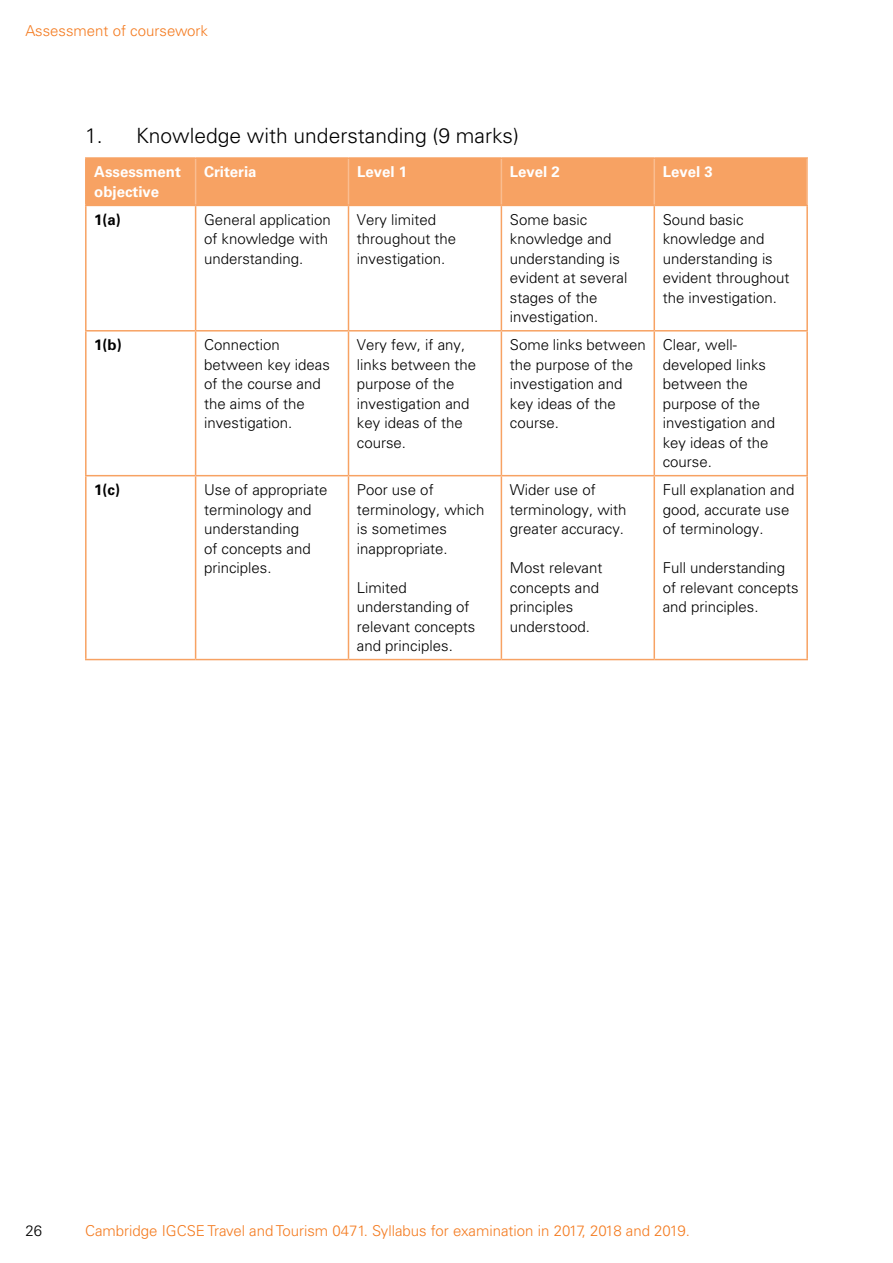
<style>
.page{position:relative;width:893px;height:1263px;background:#fff}
.page>*{position:absolute;margin:0;border:0;box-sizing:border-box;transform-origin:0 0}
.t1{font:300 21px "Univers LT Std";color:#000}
.t2{font:300 15px/19.5px "Univers LT Std";color:#000}
.t3{font:300 15px "Univers LT Std";color:#f47b20}
.t4{font:700 15px/19.5px "Univers LT Std";color:#fff}
.t5{font:700 15px "Univers LT Std";color:#000}
</style>
<div class="page">
<div style="left:87px;top:159px;width:719px;height:46px;background:#f7a263"></div>
<hr style="left:195px;top:159px;width:1px;height:46px;background:#fabd90">
<hr style="left:348px;top:159px;width:1px;height:46px;background:#fabd90">
<hr style="left:501px;top:159px;width:1px;height:46px;background:#fabd90">
<hr style="left:653px;top:159px;width:2px;height:46px;background:#fabd90">
<hr style="left:195px;top:206px;width:1px;height:124px;background:#f7a263">
<hr style="left:348px;top:206px;width:1px;height:124px;background:#f7a263">
<hr style="left:501px;top:206px;width:1px;height:124px;background:#f7a263">
<hr style="left:653px;top:206px;width:2px;height:124px;background:#f7a263">
<hr style="left:85px;top:157px;width:111px;height:2px;background:#f7a263">
<hr style="left:85px;top:159px;width:2px;height:46px;background:#f7a263">
<hr style="left:196px;top:157px;width:152px;height:2px;background:#f7a263">
<hr style="left:348px;top:157px;width:153px;height:2px;background:#f7a263">
<hr style="left:501px;top:157px;width:153px;height:2px;background:#f7a263">
<hr style="left:654px;top:157px;width:154px;height:2px;background:#f7a263">
<hr style="left:85px;top:330px;width:111px;height:2px;background:#f7a263">
<hr style="left:806px;top:159px;width:2px;height:46px;background:#fabd90">
<hr style="left:85px;top:205px;width:111px;height:1px;background:#f7a263">
<hr style="left:85px;top:206px;width:2px;height:124px;background:#f7a263">
<hr style="left:196px;top:205px;width:152px;height:1px;background:#f7a263">
<hr style="left:348px;top:205px;width:153px;height:1px;background:#f7a263">
<hr style="left:501px;top:205px;width:153px;height:1px;background:#f7a263">
<hr style="left:654px;top:205px;width:154px;height:1px;background:#f7a263">
<hr style="left:806px;top:206px;width:2px;height:124px;background:#f7a263">
<hr style="left:85px;top:332px;width:2px;height:143px;background:#f7a263">
<hr style="left:196px;top:330px;width:152px;height:2px;background:#f7a263">
<hr style="left:195px;top:332px;width:1px;height:143px;background:#f7a263">
<hr style="left:806px;top:332px;width:2px;height:143px;background:#f7a263">
<hr style="left:85px;top:476px;width:2px;height:183px;background:#f7a263">
<hr style="left:806px;top:476px;width:2px;height:183px;background:#f7a263">
<hr style="left:85px;top:659px;width:111px;height:1px;background:#f7a263">
<hr style="left:196px;top:659px;width:152px;height:1px;background:#f7a263">
<hr style="left:348px;top:659px;width:153px;height:1px;background:#f7a263">
<hr style="left:501px;top:659px;width:153px;height:1px;background:#f7a263">
<hr style="left:654px;top:659px;width:154px;height:1px;background:#f7a263">
<hr style="left:348px;top:330px;width:153px;height:2px;background:#f7a263">
<hr style="left:348px;top:332px;width:1px;height:143px;background:#f7a263">
<hr style="left:501px;top:330px;width:153px;height:2px;background:#f7a263">
<hr style="left:501px;top:332px;width:1px;height:143px;background:#f7a263">
<hr style="left:654px;top:330px;width:154px;height:2px;background:#f7a263">
<hr style="left:653px;top:332px;width:2px;height:143px;background:#f7a263">
<hr style="left:85px;top:475px;width:111px;height:1px;background:#f7a263">
<hr style="left:196px;top:475px;width:152px;height:1px;background:#f7a263">
<hr style="left:195px;top:476px;width:1px;height:183px;background:#f7a263">
<hr style="left:348px;top:475px;width:153px;height:1px;background:#f7a263">
<hr style="left:348px;top:476px;width:1px;height:183px;background:#f7a263">
<hr style="left:501px;top:475px;width:153px;height:1px;background:#f7a263">
<hr style="left:501px;top:476px;width:1px;height:183px;background:#f7a263">
<hr style="left:654px;top:475px;width:154px;height:1px;background:#f7a263">
<hr style="left:653px;top:476px;width:2px;height:183px;background:#f7a263">
<p class="t3" style="left:26px;top:22px;width:184px">Assessment of coursework</p>
<h1 class="t1" style="left:85px;top:123px;width:435px">1. Knowledge with understanding (9 marks)</h1>
<p class="t4" style="left:94px;top:162px;width:88px">Assessment objective</p>
<p class="t4" style="left:204px;top:162px;width:54px">Criteria</p>
<p class="t4" style="left:357px;top:162px;width:52px">Level 1</p>
<p class="t4" style="left:510px;top:162px;width:52px">Level 2</p>
<p class="t4" style="left:663px;top:162px;width:52px">Level 3</p>
<p class="t5" style="left:94px;top:211px;width:28px">1(a)</p>
<p class="t2" style="left:204px;top:210px;width:128px">General application of knowledge with understanding.</p>
<p class="t2" style="left:357px;top:210px;width:101px">Very limited throughout the investigation.</p>
<p class="t2" style="left:510px;top:210px;width:119px">Some basic knowledge and understanding is evident at several stages of the investigation.</p>
<p class="t2" style="left:663px;top:210px;width:128px">Sound basic knowledge and understanding is evident throughout the investigation.</p>
<p class="t5" style="left:94px;top:336px;width:29px">1(b)</p>
<p class="t2" style="left:204px;top:335px;width:127px">Connection between key ideas of the course and the aims of the investigation.</p>
<p class="t2" style="left:357px;top:335px;width:121px">Very few, if any, links between the purpose of the investigation and key ideas of the course.</p>
<p class="t2" style="left:510px;top:335px;width:137px">Some links between the purpose of the investigation and key ideas of the course.</p>
<p class="t2" style="left:663px;top:335px;width:114px">Clear, well&shy;developed links between the purpose of the investigation and key ideas of the course.</p>
<p class="t5" style="left:94px;top:481px;width:27px">1(c)</p>
<p class="t2" style="left:204px;top:480px;width:125px">Use of appropriate terminology and understanding<br>of concepts and principles.</p>
<p class="t2" style="left:357px;top:480px;width:129px">Poor use of terminology, which is sometimes inappropriate.</p>
<p class="t2" style="left:357px;top:577px;width:120px">Limited understanding of relevant concepts and principles.</p>
<p class="t2" style="left:510px;top:480px;width:118px">Wider use of terminology, with greater accuracy.</p>
<p class="t2" style="left:510px;top:558px;width:94px">Most relevant concepts and principles understood.</p>
<p class="t2" style="left:663px;top:480px;width:133px">Full explanation and good, accurate use of terminology.</p>
<p class="t2" style="left:663px;top:558px;width:137px">Full understanding of relevant concepts and principles.</p>
<p class="t2" style="left:26px;top:1220px;width:18px">26</p>
<p class="t3" style="left:85px;top:1221px;width:606px">Cambridge IGCSE Travel and Tourism 0471. Syllabus for examination in 2017, 2018 and 2019.</p>
</div>
